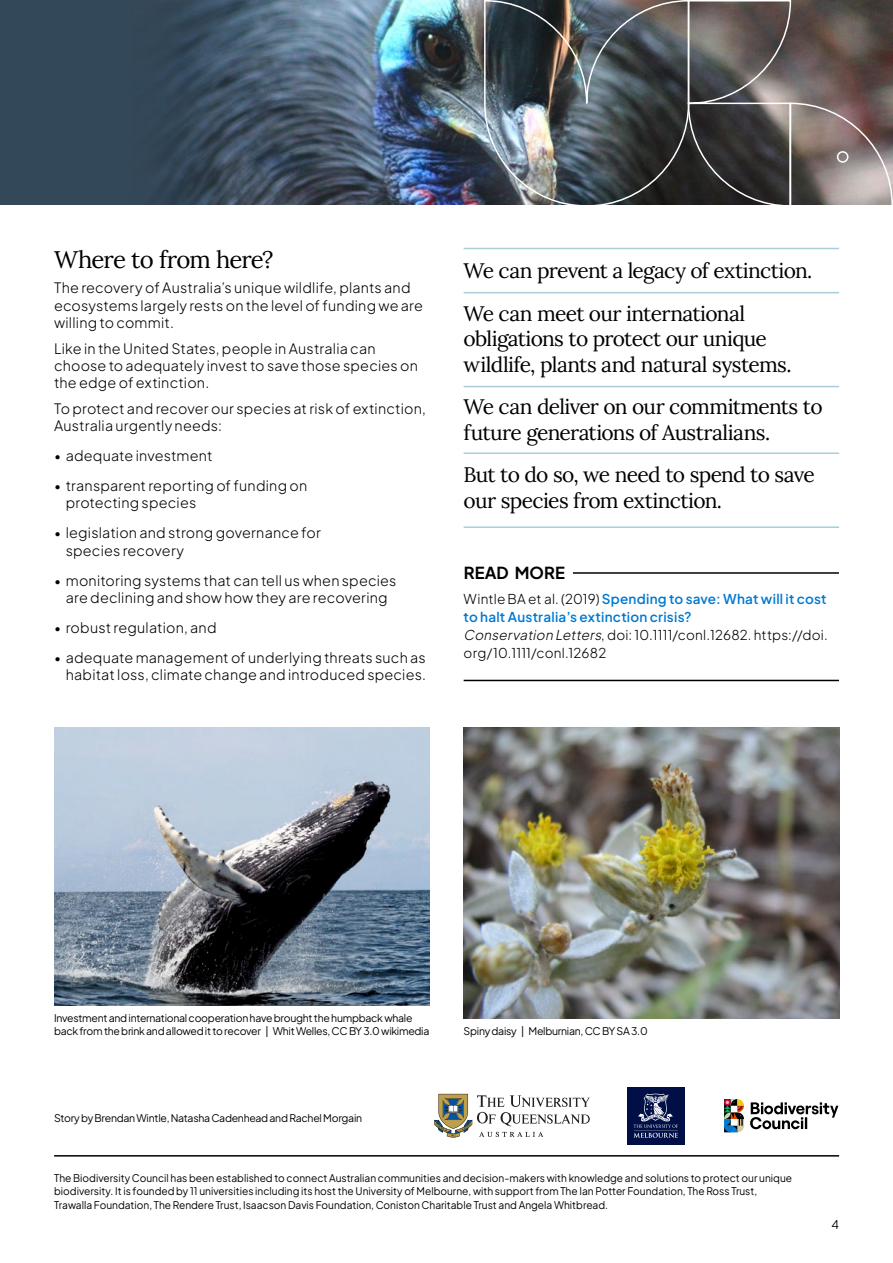
<style>
.page{position:relative;width:893px;height:1263px;background:#fff}
.page>*{position:absolute;margin:0;border:0;box-sizing:border-box;transform-origin:0 0}
.Sub_heading_1{font:24px "Lora";letter-spacing:-.04em;color:#000}
.smallest_pull_quote{font:21px/25.5px "Lora";letter-spacing:-.03em;color:#000}
.sub_heading_2{font:700 16.5px "Plus Jakarta Sans";color:#000}
.New_body_copy{font:300 14.25px/17.2px "Plus Jakarta Sans";letter-spacing:.015em;color:#000}
.New_body_copy-2{font:300 13.5px/18px "Plus Jakarta Sans";letter-spacing:.01em;color:#000}
.t1{font:12px "Plus Jakarta Sans";color:#000}
.t2{font:10.5px/13.5px "Plus Jakarta Sans";color:#000}
.t3{font:10.5px/13.2px "Plus Jakarta Sans";letter-spacing:-.025em;color:#000}
.s1{font-weight:600;color:#0079d2}
.s2{font-style:italic}
</style>
<div class="page">
<img style="left:0;top:0;width:483px;height:205px">
<hr style="left:573px;top:572px;width:266px;height:2px;background:#000">
<hr style="left:464px;top:680px;width:375px;height:1px;background:#000">
<img style="left:483px;top:0;width:410px;height:205px">
<hr style="left:464px;top:248px;width:375px;height:1px;background:#a8cdd9">
<hr style="left:464px;top:292px;width:375px;height:1px;background:#a8cdd9">
<hr style="left:464px;top:386px;width:375px;height:1px;background:#a8cdd9">
<hr style="left:464px;top:452px;width:375px;height:2px;background:#a8cdd9">
<hr style="left:464px;top:526px;width:375px;height:2px;background:#a8cdd9">
<div style="left:627px;top:1087px;width:58px;height:57px;background:#000f46"></div>
<svg style="left:633px;top:1093px;width:45px;height:45px"></svg>
<img style="left:464px;top:728px;width:375px;height:291px">
<img style="left:54px;top:728px;width:375px;height:277px">
<svg style="left:434px;top:1094px;width:156px;height:43px"></svg>
<svg style="left:750px;top:1102px;width:88px;height:27px"></svg>
<svg style="left:724px;top:1099px;width:20px;height:33px"></svg>
<hr style="left:54px;top:1155px;width:785px;height:1px;background:#000">
<p class="Sub_heading_1" style="left:54px;top:241px;width:221px">Where to from here?</p>
<p class="New_body_copy" style="left:54px;top:278px;width:370px">The recovery of Australia’s unique wildlife, plants and ecosystems largely rests on the level of funding we are willing to commit.</p>
<p class="New_body_copy" style="left:54px;top:338px;width:365px">Like in the United States, people in Australia can choose to adequately invest to save those species on the edge of extinction.</p>
<p class="New_body_copy" style="left:54px;top:398px;width:373px">To protect and recover our species at risk of extinction,<br>Australia urgently needs:</p>
<p class="New_body_copy" style="left:54px;top:446px;width:160px">• adequate investment</p>
<p class="New_body_copy" style="left:66px;top:476px;width:243px;text-indent:-12px">• transparent reporting of funding on protecting species</p>
<p class="New_body_copy" style="left:66px;top:523px;width:257px;text-indent:-12px">• legislation and strong governance for species recovery</p>
<p class="New_body_copy" style="left:54px;top:570px;width:344px;text-align:center">• monitoring systems that can tell us when species are declining and show how they are recovering</p>
<p class="New_body_copy" style="left:54px;top:618px;width:164px">• robust regulation, and</p>
<p class="New_body_copy" style="left:54px;top:648px;width:374px;text-align:right">• adequate management of underlying threats such as habitat loss, climate change and introduced species.</p>
<p class="smallest_pull_quote" style="left:464px;top:256px;width:350px">We can prevent a legacy of extinction.</p>
<p class="smallest_pull_quote" style="left:464px;top:299px;width:329px">We can meet our international obligations to protect our unique wildlife, plants and natural systems.</p>
<p class="smallest_pull_quote" style="left:464px;top:392px;width:361px">We can deliver on our commitments to future generations of Australians.</p>
<p class="smallest_pull_quote" style="left:464px;top:460px;width:353px">But to do so, we need to spend to save our species from extinction.</p>
<p class="sub_heading_2" style="left:464px;top:560px;width:103px">READ MORE</p>
<p class="New_body_copy-2" style="left:464px;top:588px;width:366px">Wintle BA et al. (2019) <span class="s1">Spending to save: What will it cost to halt Australia’s extinction crisis?<br></span><span class="s2">Conservation Letters</span>, doi: 10.1111/conl.12682. https://doi. org/10.1111/conl.12682</p>
<p class="t3" style="left:54px;top:1010px;width:377px">Investment and international cooperation have brought the humpback whale back from the brink and allowed it to recover | Whit Welles, CC BY 3.0 wikimedia</p>
<p class="t3" style="left:54px;top:1110px;width:310px">Story by Brendan Wintle, Natasha Cadenhead and Rachel Morgain</p>
<p class="t3" style="left:464px;top:1023px;width:186px">Spiny daisy | Melburnian, CC BY SA 3.0</p>
<p class="t2" style="left:54px;top:1170px;width:739px">The Biodiversity Council has been established to connect Australian communities and decision-makers with knowledge and solutions to protect our unique biodiversity. It is founded by 11 universities including its host the University of Melbourne, with support from The Ian Potter Foundation, The Ross Trust,<br>Trawalla Foundation, The Rendere Trust, Isaacson Davis Foundation, Coniston Charitable Trust and Angela Whitbread.</p>
<p class="t1" style="left:831px;top:1215px;width:9px">4</p>
</div>
